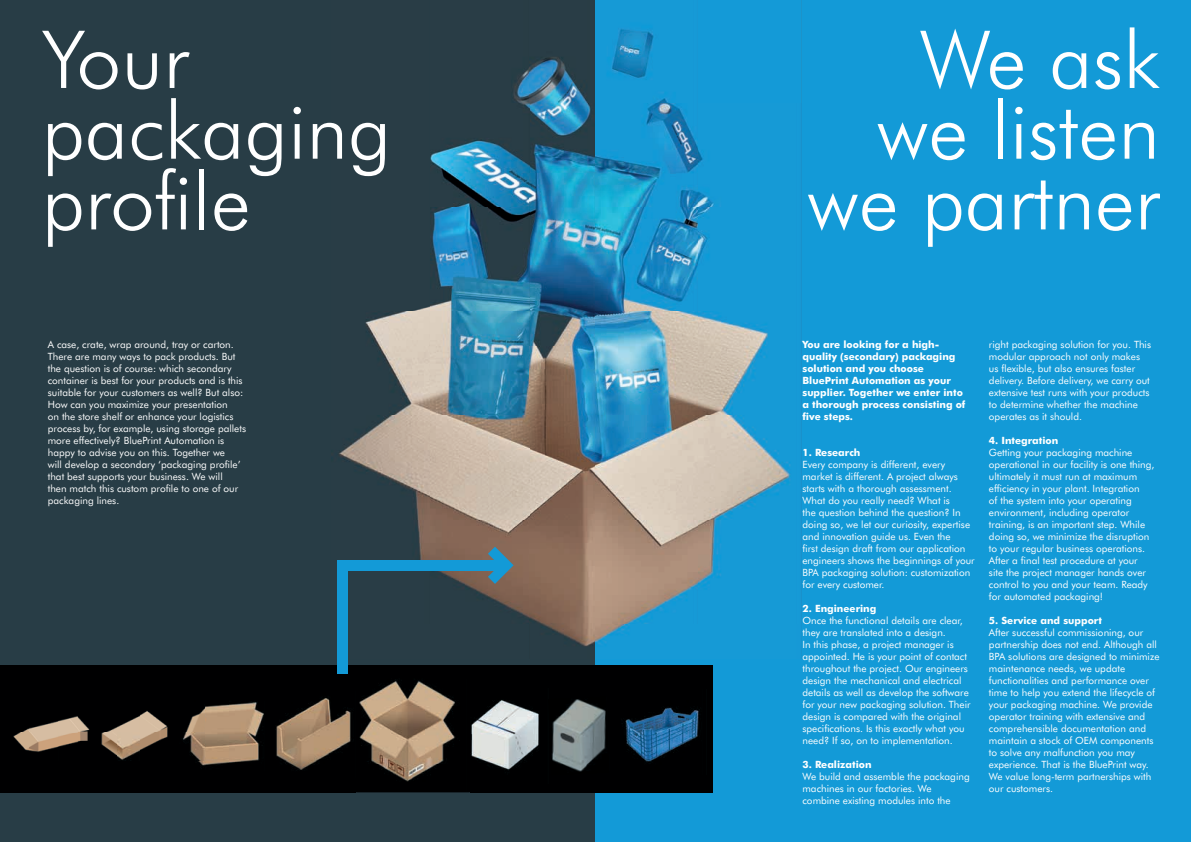
<style>
.page{position:relative;width:1191px;height:842px;background:#fff}
.page>*{position:absolute;margin:0;border:0;box-sizing:border-box;transform-origin:0 0}
.t1{font:300 80px/70.7px "Futura BT";color:#fff}
.t2{font:10px/12px "Futura BT";color:#fff}
.t3{font:700 10px/12px "Futura BT";color:#fff}
</style>
<div class="page">
<div style="left:0;top:0;width:866px;height:842px;background:#283d46"></div>
<div style="left:595px;top:0;width:596px;height:842px;background:#139ad7"></div>
<img style="left:339px;top:28px;width:452px;height:631px">
<div style="left:0;top:665px;width:712px;height:127px;background:#000001"></div>
<img style="left:625px;top:707px;width:75px;height:55px">
<img style="left:356px;top:680px;width:114px;height:113px">
<img style="left:276px;top:691px;width:82px;height:88px">
<img style="left:19px;top:711px;width:149px;height:22px">
<img style="left:13px;top:733px;width:65px;height:19px">
<img style="left:78px;top:733px;width:90px;height:27px">
<img style="left:183px;top:702px;width:81px;height:64px">
<img style="left:468px;top:688px;width:71px;height:95px">
<img style="left:552px;top:699px;width:54px;height:73px">
<div style="left:342px;top:560px;width:166px;height:10px;background:#139ad7"></div>
<svg style="left:488px;top:547px;width:25px;height:37px"></svg>
<div style="left:337px;top:560px;width:10px;height:114px;background:#139ad7"></div>
<h1 class="t1" style="left:42px;top:24px;width:351px">Your packaging profile</h1>
<p class="t2" style="left:48px;top:338px;width:200px">A case, crate, wrap around, tray or carton.<br>There are many ways to pack products. But the question is of course: which secondary container is best for your products and is this suitable for your customers as well? But also:<br>How can you maximize your presentation<br>on the store shelf or enhance your logistics process by, for example, using storage pallets more effectively? BluePrint Automation is happy to advise you on this. Together we<br>will develop a secondary ‘packaging profile’ that best supports your business. We will<br>then match this custom profile to one of our packaging lines.</p>
<h1 class="t1" style="left:807px;top:24px;width:354px;text-align:right">We ask<br>we listen we partner</h1>
<p class="t3" style="left:802px;top:339px;width:164px">You are looking for a high&shy;quality (secondary) packaging solution and you choose<br>BluePrint Automation as your supplier. Together we enter into a thorough process consisting of five steps.</p>
<p class="t3" style="left:802px;top:446px;width:59px">1. Research</p>
<p class="t2" style="left:802px;top:458px;width:174px">Every company is different, every market is different. A project always starts with a thorough assessment.<br>What do you really need? What is<br>the question behind the question? In doing so, we let our curiosity, expertise and innovation guide us. Even the<br>first design draft from our application engineers shows the beginnings of your BPA packaging solution: customization for every customer.</p>
<p class="t3" style="left:802px;top:602px;width:75px">2. Engineering</p>
<p class="t2" style="left:802px;top:614px;width:170px">Once the functional details are clear, they are translated into a design.<br>In this phase, a project manager is appointed. He is your point of contact throughout the project. Our engineers design the mechanical and electrical details as well as develop the software for your new packaging solution. Their design is compared with the original specifications. Is this exactly what you need? If so, on to implementation.</p>
<p class="t3" style="left:802px;top:758px;width:71px">3. Realization</p>
<p class="t2" style="left:802px;top:770px;width:169px">We build and assemble the packaging machines in our factories. We combine existing modules into the</p>
<p class="t2" style="left:989px;top:338px;width:164px">right packaging solution for you. This modular approach not only makes us flexible, but also ensures faster delivery. Before delivery, we carry out extensive test runs with your products to determine whether the machine operates as it should.</p>
<p class="t3" style="left:989px;top:434px;width:71px">4. Integration</p>
<p class="t2" style="left:989px;top:446px;width:167px">Getting your packaging machine operational in our facility is one thing, ultimately it must run at maximum efficiency in your plant. Integration<br>of the system into your operating environment, including operator training, is an important step. While doing so, we minimize the disruption to your regular business operations.<br>After a final test procedure at your site the project manager hands over control to you and your team. Ready for automated packaging!</p>
<p class="t3" style="left:989px;top:614px;width:114px">5. Service and support</p>
<p class="t2" style="left:989px;top:626px;width:172px">After successful commissioning, our partnership does not end. Although all BPA solutions are designed to minimize maintenance needs, we update functionalities and performance over time to help you extend the lifecycle of your packaging machine. We provide operator training with extensive and comprehensible documentation and maintain a stock of OEM components to solve any malfunction you may experience. That is the BluePrint way.<br>We value long-term partnerships with our customers.</p>
</div>
